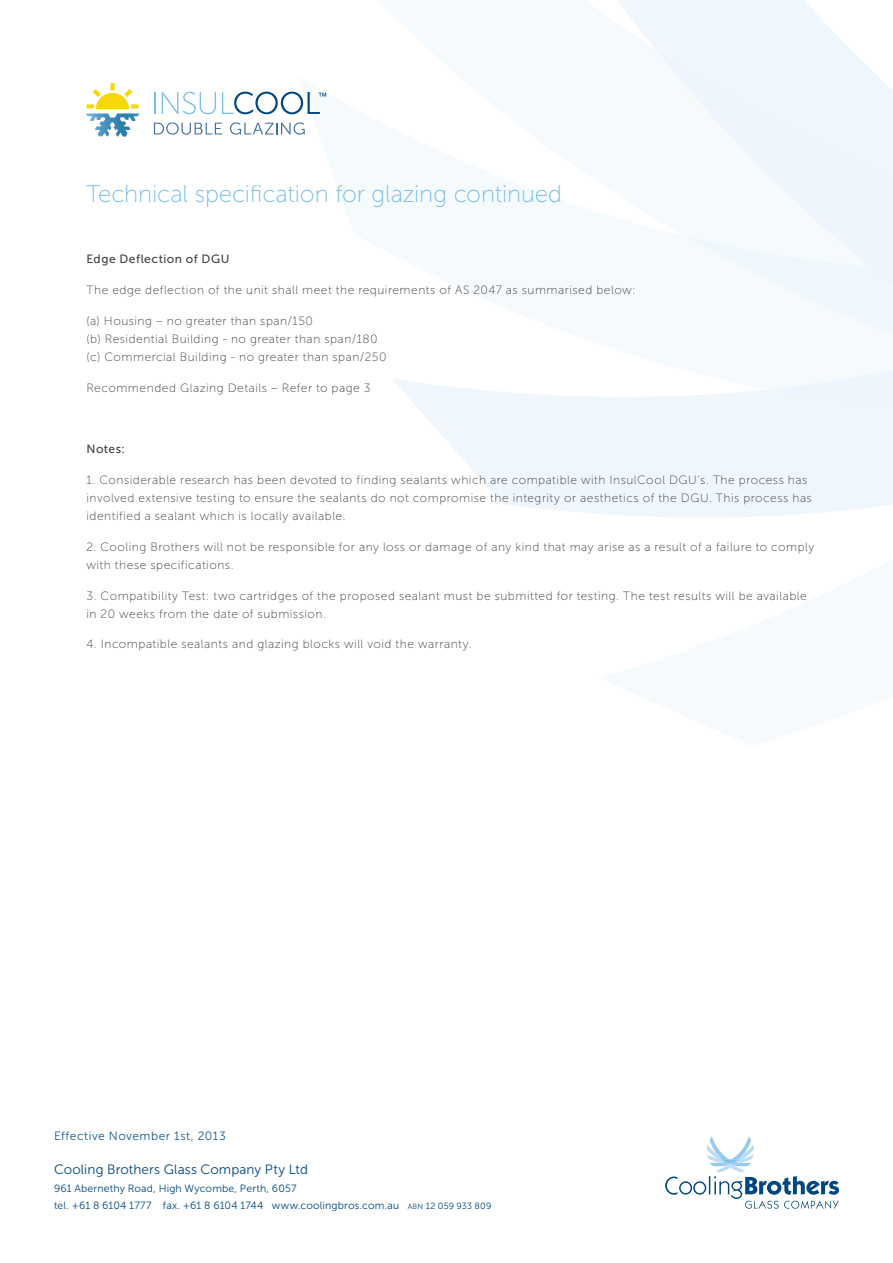
<style>
.page{position:relative;width:893px;height:1263px;background:#fff}
.page>*{position:absolute;margin:0;border:0;box-sizing:border-box;transform-origin:0 0}
.t1{font:24px "Museo Sans 100";letter-spacing:-.005em;color:#79bde8}
.t2{font:13.5px "Museo Sans 300";letter-spacing:.01em;color:#00467f}
.t3{font:12px/18px "Museo Sans 100";letter-spacing:.045em;color:#414042}
.t4{font:12px "Museo Sans 500";letter-spacing:.045em;color:#414042}
.t5{font:12px "Museo Sans 300";letter-spacing:.045em;color:#1a598c}
.t6{font:10.5px "Museo Sans 300";letter-spacing:.015em;color:#00467f}
.s1{font-size:7.5px}
.s2{font-size:9px}
</style>
<div class="page">
<svg style="left:402px;top:389px;width:491px;height:125px;fill:#eff7fc"></svg>
<div style="left:684px;top:389px;width:209px;height:29px;background:#eff7fc"></div>
<svg style="left:289px;top:0;width:579px;height:115px;fill:#f5fafd"></svg>
<svg style="left:298px;top:77px;width:595px;height:312px;fill:#f5fafd"></svg>
<div style="left:599px;top:437px;width:294px;height:81px;background:#eff7fc"></div>
<svg style="left:665px;top:1136px;width:174px;height:73px"></svg>
<svg style="left:86px;top:83px;width:53px;height:54px"></svg>
<svg style="left:154px;top:122px;width:68px;height:13px"></svg>
<svg style="left:230px;top:122px;width:75px;height:13px"></svg>
<hr style="left:154px;top:92px;width:2px;height:22px;background:#79bde8">
<svg style="left:162px;top:92px;width:54px;height:22px"></svg>
<svg style="left:222px;top:92px;width:104px;height:22px"></svg>
<p class="t1" style="left:86px;top:181px;width:477px">Technical specification for glazing continued</p>
<p class="t4" style="left:86px;top:253px;width:145px">Edge Deflection of DGU</p>
<p class="t3" style="left:86px;top:281px;width:551px">The edge deflection of the unit shall meet the requirements of AS 2047 as summarised below:</p>
<p class="t3" style="left:86px;top:312px;width:301px">(a) Housing – no greater than span/150<br>(b) Residential Building - no greater than span/180 (c) Commercial Building - no greater than span/250</p>
<p class="t3" style="left:86px;top:379px;width:286px">Recommended Glazing Details – Refer to page 3</p>
<p class="t4" style="left:86px;top:442px;width:40px">Notes:</p>
<p class="t3" style="left:86px;top:471px;width:727px">1. Considerable research has been devoted to finding sealants which are compatible with InsulCool DGU’s. The process has involved extensive testing to ensure the sealants do not compromise the integrity or aesthetics of the DGU. This process has identified a sealant which is locally available.</p>
<p class="t3" style="left:86px;top:538px;width:729px">2. Cooling Brothers will not be responsible for any loss or damage of any kind that may arise as a result of a failure to comply with these specifications.</p>
<p class="t3" style="left:86px;top:586px;width:722px">3. Compatibility Test: two cartridges of the proposed sealant must be submitted for testing. The test results will be available in 20 weeks from the date of submission.</p>
<p class="t3" style="left:86px;top:635px;width:387px">4. Incompatible sealants and glazing blocks will void the warranty.</p>
<p class="t5" style="left:54px;top:1129px;width:173px">Effective November 1st, 2013</p>
<p class="t2" style="left:54px;top:1162px;width:255px">Cooling Brothers Glass Company Pty Ltd</p>
<p class="t6" style="left:54px;top:1182px;width:244px">961 Abernethy Road, High Wycombe, Perth, 6057</p>
<p class="t6" style="left:54px;top:1199px;width:439px">tel. +61 8 6104 1777 fax. +61 8 6104 1744 www.coolingbros.com.au <span class="s1">ABN</span> <span class="s2">12 059 933 809</span></p>
</div>
